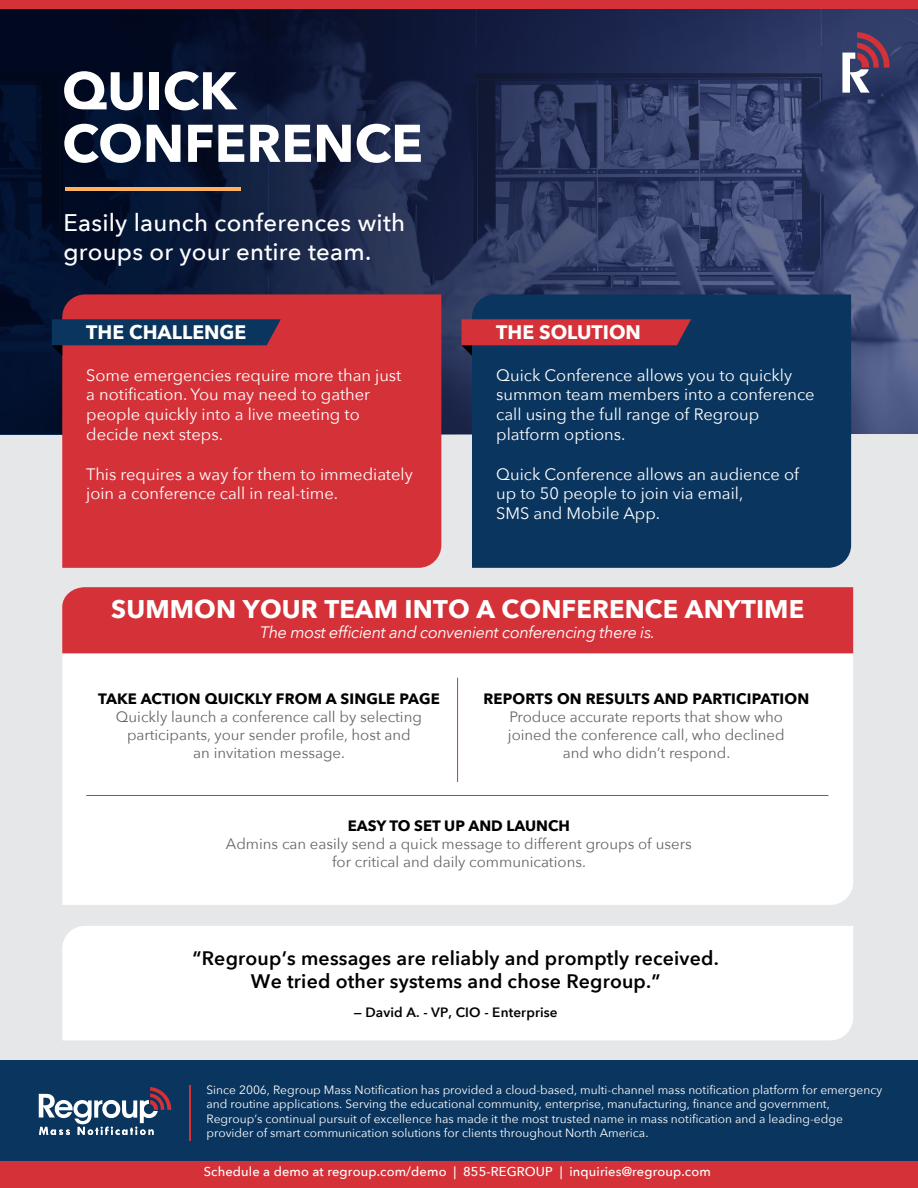
<style>
.page{position:relative;width:918px;height:1188px;background:#fff}
.page>*{position:absolute;margin:0;border:0;box-sizing:border-box;transform-origin:0 0}
.t1{font:700 52.5px/52.5px "Avenir Next";color:#fff}
.t2{font:700 25.5px "Avenir Next";letter-spacing:.005em;color:#fff}
.t3{font:500 24px/28.8px "Avenir Next";letter-spacing:.01em;color:#fff}
.t4{font:600 19.5px/23.4px "Avenir Next";letter-spacing:.01em;color:#000;text-align:center}
.t5{font:700 19.5px "Avenir Next";color:#fff}
.t6{font:16.5px/19.8px "Avenir Next";color:#fff}
.t7{font:italic 16.5px "Avenir Next";letter-spacing:-.025em;color:#fff}
.t8{font:15px/18px "Avenir Next";color:#666;text-align:center}
.t9{font:700 15px "Avenir Next";letter-spacing:.01em;color:#000}
.t10{font:600 13.5px "Avenir Next";letter-spacing:.01em;color:#000}
.t11{font:500 12.9px "Avenir Next";letter-spacing:.01em;color:#fff}
.t12{font:12px/14.4px "Avenir Next";color:#fff}
</style>
<div class="page">
<div style="left:0;top:434px;width:918px;height:627px;background:#e6e7e8"></div>
<div style="left:62px;top:653px;width:791px;height:252px;background:#fff"></div>
<div style="left:62px;top:926px;width:791px;height:114px;background:#fff"></div>
<div style="left:62px;top:587px;width:791px;height:66px;background:#d43238"></div>
<hr style="left:457px;top:678px;width:1px;height:104px;background:#d43238">
<hr style="left:86px;top:795px;width:742px;height:1px;background:#d43238">
<svg style="left:0;top:8px;width:918px;height:426px;background:#202b4e"></svg>
<div style="left:0;top:1061px;width:918px;height:127px;background:#0a355e"></div>
<div style="left:0;top:1161px;width:918px;height:27px;background:#d43238"></div>
<div style="left:0;top:0;width:918px;height:8px;background:#d43238"></div>
<svg style="left:39px;top:1087px;width:133px;height:48px"></svg>
<hr style="left:189px;top:1085px;width:2px;height:56px;background:#d43238">
<div style="left:472px;top:294px;width:379px;height:274px;background:#0a355e"></div>
<div style="left:62px;top:294px;width:379px;height:274px;background:#d43238"></div>
<svg style="left:52px;top:319px;width:229px;height:37px;background:#473351"></svg>
<svg style="left:462px;top:319px;width:229px;height:37px;background:#933243"></svg>
<svg style="left:842px;top:32px;width:48px;height:61px"></svg>
<hr style="left:65px;top:188px;width:176px;height:3px;background:#ffb25b">
<h1 class="t1" style="left:62px;top:64px;width:362px">QUICK<br>CONFERENCE</h1>
<h3 class="t3" style="left:64px;top:208px;width:343px">Easily launch conferences with groups or your entire team.</h3>
<h3 class="t5" style="left:86px;top:315px;width:162px">THE CHALLENGE</h3>
<h3 class="t6" style="left:86px;top:364px;width:317px">Some emergencies require more than just a notification. You may need to gather people quickly into a live meeting to decide next steps.</h3>
<h3 class="t6" style="left:86px;top:463px;width:328px">This requires a way for them to immediately join a conference call in real-time.</h3>
<h3 class="t5" style="left:496px;top:315px;width:146px">THE SOLUTION</h3>
<h3 class="t6" style="left:496px;top:364px;width:320px">Quick Conference allows you to quickly summon team members into a conference call using the full range of Regroup platform options.</h3>
<h3 class="t6" style="left:496px;top:463px;width:304px">Quick Conference allows an audience of up to 50 people to join via email,<br>SMS and Mobile App.</h3>
<h2 class="t2" style="left:111px;top:587px;width:695px">SUMMON YOUR TEAM INTO A CONFERENCE ANYTIME</h2>
<h3 class="t7" style="left:260px;top:618px;width:397px">The most efficient and convenient conferencing there is.</h3>
<p class="t9" style="left:98px;top:685px;width:343px">TAKE ACTION QUICKLY FROM A SINGLE PAGE</p>
<p class="t8" style="left:116px;top:707px;width:307px">Quickly launch a conference call by selecting participants, your sender profile, host and<br>an invitation message.</p>
<p class="t9" style="left:483px;top:685px;width:327px">REPORTS ON RESULTS AND PARTICIPATION</p>
<p class="t8" style="left:508px;top:707px;width:278px">Produce accurate reports that show who joined the conference call, who declined and who didn’t respond.</p>
<p class="t9" style="left:348px;top:813px;width:224px">EASY TO SET UP AND LAUNCH</p>
<p class="t8" style="left:226px;top:834px;width:467px">Admins can easily send a quick message to different groups of users for critical and daily communications.</p>
<h3 class="t4" style="left:193px;top:946px;width:528px">“Regroup’s messages are reliably and promptly received.<br>We tried other systems and chose Regroup.”</h3>
<p class="t10" style="left:354px;top:1001px;width:205px">— David A. - VP, CIO - Enterprise</p>
<p class="t12" style="left:206px;top:1082px;width:677px">Since 2006, Regroup Mass Notification has provided a cloud-based, multi-channel mass notification platform for emergency and routine applications. Serving the educational community, enterprise, manufacturing, finance and government, Regroup’s continual pursuit of excellence has made it the most trusted name in mass notification and a leading-edge provider of smart communication solutions for clients throughout North America.</p>
<p class="t11" style="left:204px;top:1161px;width:509px">Schedule a demo at regroup.com/demo | 855-REGROUP | inquiries@regroup.com</p>
</div>
